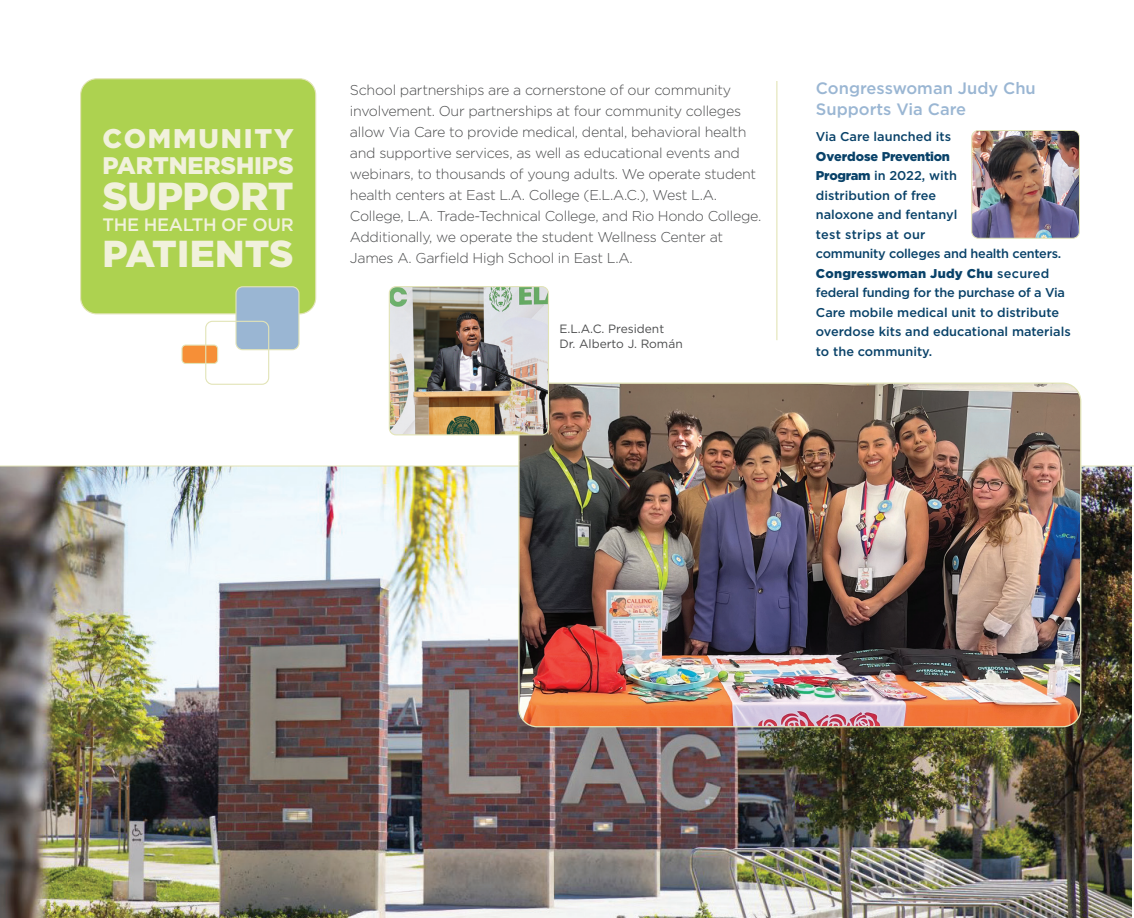
<style>
.page{position:relative;width:1134px;height:918px;background:#fff}
.page>*{position:absolute;margin:0;border:0;box-sizing:border-box;transform-origin:0 0}
.t1{font:900 39px "Gotham";letter-spacing:-.01em;color:#f1f1dc}
.t2{font:900 37.5px "Gotham";letter-spacing:.005em;color:#f1f1dc}
.t3{font:900 27px "Gotham";letter-spacing:.07em;color:#f1f1dc}
.t4{font:900 24px "Gotham";letter-spacing:-.005em;color:#f1f1dc}
.t5{font:500 18px "Gotham";letter-spacing:-.02em;color:#f1f1dc}
.t6{font:500 16.5px/21px "Gotham";color:#9ab6d3}
.t7{font:300 14.25px/21px "Gotham";letter-spacing:-.02em;color:#4b4c4d}
.t8{font:500 12.75px/19.5px "Gotham";color:#094269}
.t9{font:12px/15px "Gotham";color:#4b4c4d}
.s1{font-weight:900}
</style>
<div class="page">
<img style="left:0;top:466px;width:1134px;height:452px">
<div style="left:81px;top:79px;width:235px;height:235px;background:#add250;border-radius:16px"></div>
<div style="left:80px;top:78px;width:236px;height:236px;border:1px solid #e2e4b7;border-radius:16px"></div>
<img style="left:519px;top:383px;width:562px;height:344px">
<img style="left:389px;top:288px;width:159px;height:147px">
<div style="left:389px;top:286px;width:160px;height:149px;border:1px solid #e2e4b7;border-radius:7px"></div>
<img style="left:973px;top:131px;width:106px;height:106px">
<div style="left:971px;top:130px;width:109px;height:109px;border:1px solid #e2e4b7;border-radius:7px"></div>
<hr style="left:776px;top:81px;width:1px;height:259px;background:#e2e4b7">
<div style="left:236px;top:287px;width:63px;height:63px;background:#9ab6d3;border-radius:7px"></div>
<div style="left:235px;top:286px;width:65px;height:64px;border:1px solid #e2e4b7;border-radius:7px"></div>
<div style="left:182px;top:345px;width:36px;height:18px;background:#f68f37;border-radius:4px"></div>
<div style="left:181px;top:345px;width:37px;height:19px;border:1px solid #e2e4b7;border-radius:4px"></div>
<div style="left:205px;top:321px;width:64px;height:64px;border:1px solid #e2e4b7;border-radius:7px"></div>
<h3 class="t3" style="left:103px;top:119px;width:193px">COMMUNITY</h3>
<h3 class="t4" style="left:103px;top:149px;width:193px">PARTNERSHIPS</h3>
<h1 class="t1" style="left:103px;top:169px;width:193px">SUPPORT</h1>
<p class="t5" style="left:103px;top:213px;width:193px">THE HEALTH OF OUR</p>
<h2 class="t2" style="left:103px;top:228px;width:193px">PATIENTS</h2>
<p class="t7" style="left:350px;top:79px;width:413px">School partnerships are a cornerstone of our community involvement. Our partnerships at four community colleges allow Via Care to provide medical, dental, behavioral health and supportive services, as well as educational events and webinars, to thousands of young adults. We operate student health centers at East L.A. College (E.L.A.C.), West L.A.<br>College, L.A. Trade-Technical College, and Rio Hondo College.<br>Additionally, we operate the student Wellness Center at James A. Garfield High School in East L.A.</p>
<p class="t9" style="left:559px;top:321px;width:125px">E.L.A.C. President<br>Dr. Alberto J. Román</p>
<p class="t6" style="left:816px;top:78px;width:221px">Congresswoman Judy Chu<br>Supports Via Care</p>
<p class="t8" style="left:816px;top:127px;width:137px">Via Care launched its</p>
<p class="t8" style="left:816px;top:147px;width:256px"><span class="s1">Overdose Prevention<br>Program</span> in 2022, with<br>distribution of free<br>naloxone and fentanyl<br>test strips at our<br>community colleges and health centers.<br><span class="s1">Congresswoman Judy Chu</span> secured federal funding for the purchase of a Via<br>Care mobile medical unit to distribute overdose kits and educational materials to the community.</p>
</div>
